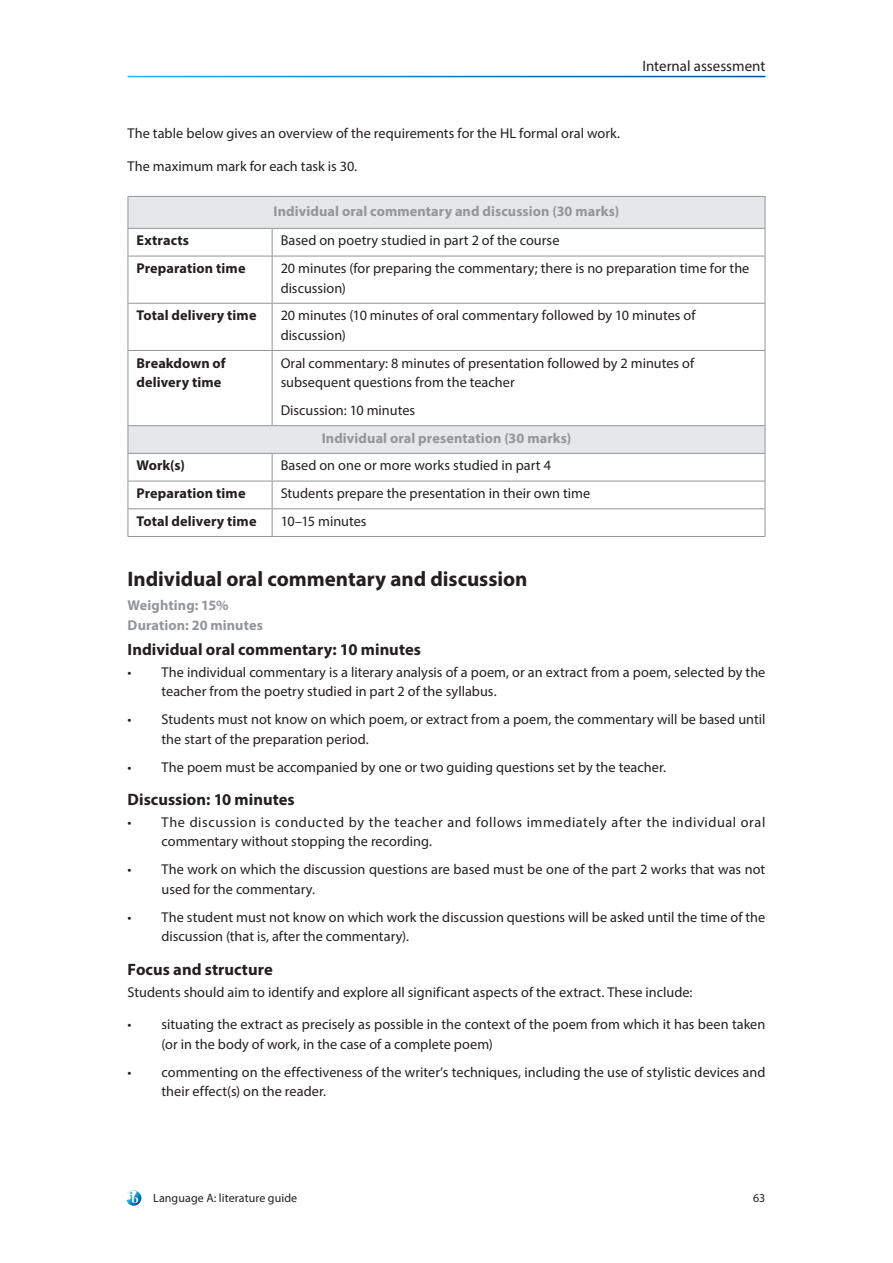
<style>
.page{position:relative;width:893px;height:1263px;background:#fff}
.page>*{position:absolute;margin:0;border:0;box-sizing:border-box;transform-origin:0 0}
.t1{font:700 21px "Myriad Pro";letter-spacing:-.005em;color:#231f20}
.t2{font:700 16.5px "Myriad Pro";color:#231f20}
.t3{font:15px "Myriad Pro";color:#231f20}
.t4{font:14.25px/19.5px "Myriad Pro";letter-spacing:.005em;color:#231f20}
.t5{font:14.25px/19.5px "Myriad Pro";letter-spacing:.035em;color:#231f20}
.t6{font:700 14.25px/19.5px "Myriad Pro";letter-spacing:.005em;color:#939598}
.t7{font:700 14.25px/19.5px "Myriad Pro";letter-spacing:.01em;color:#231f20}
.t8{font:12px "Myriad Pro";letter-spacing:.005em;color:#231f20}
</style>
<div class="page">
<svg style="left:126px;top:1190px;width:15px;height:16px"></svg>
<svg style="left:129px;top:197px;width:636px;height:256px"></svg>
<hr style="left:128px;top:196px;width:144px;height:1px;background:#939598">
<hr style="left:128px;top:197px;width:1px;height:31px;background:#939598">
<hr style="left:272px;top:196px;width:493px;height:1px;background:#939598">
<hr style="left:765px;top:197px;width:1px;height:31px;background:#939598">
<hr style="left:128px;top:228px;width:144px;height:1px;background:#939598">
<svg style="left:128px;top:229px;width:1px;height:27px"></svg>
<hr style="left:272px;top:228px;width:493px;height:1px;background:#939598">
<svg style="left:272px;top:229px;width:1px;height:27px"></svg>
<svg style="left:765px;top:229px;width:1px;height:27px"></svg>
<hr style="left:128px;top:256px;width:144px;height:1px;background:#939598">
<hr style="left:128px;top:256px;width:1px;height:47px;background:#939598">
<hr style="left:272px;top:256px;width:493px;height:1px;background:#939598">
<hr style="left:272px;top:256px;width:1px;height:47px;background:#939598">
<hr style="left:765px;top:256px;width:1px;height:47px;background:#939598">
<hr style="left:128px;top:303px;width:144px;height:1px;background:#939598">
<hr style="left:128px;top:304px;width:1px;height:46px;background:#939598">
<hr style="left:272px;top:303px;width:493px;height:1px;background:#939598">
<hr style="left:272px;top:304px;width:1px;height:46px;background:#939598">
<hr style="left:765px;top:304px;width:1px;height:46px;background:#939598">
<hr style="left:128px;top:350px;width:144px;height:1px;background:#939598">
<hr style="left:128px;top:351px;width:1px;height:74px;background:#939598">
<hr style="left:272px;top:350px;width:493px;height:1px;background:#939598">
<hr style="left:272px;top:351px;width:1px;height:74px;background:#939598">
<hr style="left:765px;top:351px;width:1px;height:74px;background:#939598">
<hr style="left:128px;top:425px;width:144px;height:1px;background:#939598">
<hr style="left:272px;top:425px;width:493px;height:1px;background:#939598">
<hr style="left:128px;top:453px;width:144px;height:1px;background:#939598">
<hr style="left:272px;top:453px;width:493px;height:1px;background:#939598">
<hr style="left:128px;top:481px;width:144px;height:1px;background:#939598">
<hr style="left:272px;top:481px;width:493px;height:1px;background:#939598">
<hr style="left:128px;top:508px;width:144px;height:1px;background:#939598">
<svg style="left:128px;top:426px;width:1px;height:110px"></svg>
<hr style="left:272px;top:508px;width:493px;height:1px;background:#939598">
<svg style="left:272px;top:454px;width:1px;height:82px"></svg>
<svg style="left:765px;top:426px;width:1px;height:110px"></svg>
<hr style="left:128px;top:536px;width:144px;height:1px;background:#939598">
<hr style="left:272px;top:536px;width:493px;height:1px;background:#939598">
<p class="t3" style="left:642px;top:57px;width:124px">Internal assessment</p>
<p class="t4" style="left:128px;top:123px;width:494px">The table below gives an overview of the requirements for the HL formal oral work.</p>
<p class="t4" style="left:128px;top:156px;width:231px">The maximum mark for each task is 30.</p>
<p class="t6" style="left:274px;top:201px;width:347px">Individual oral commentary and discussion (30 marks)</p>
<p class="t7" style="left:136px;top:230px;width:54px">Extracts</p>
<p class="t4" style="left:281px;top:231px;width:280px">Based on poetry studied in part 2 of the course</p>
<p class="t7" style="left:136px;top:258px;width:111px">Preparation time</p>
<p class="t4" style="left:281px;top:258px;width:470px">20 minutes (for preparing the commentary; there is no preparation time for the discussion)</p>
<p class="t7" style="left:136px;top:305px;width:122px">Total delivery time</p>
<p class="t4" style="left:281px;top:306px;width:416px">20 minutes (10 minutes of oral commentary followed by 10 minutes of discussion)</p>
<p class="t7" style="left:136px;top:352px;width:91px">Breakdown of delivery time</p>
<p class="t4" style="left:281px;top:353px;width:415px">Oral commentary: 8 minutes of presentation followed by 2 minutes of subsequent questions from the teacher</p>
<p class="t4" style="left:281px;top:400px;width:136px">Discussion: 10 minutes</p>
<p class="t6" style="left:322px;top:428px;width:251px">Individual oral presentation (30 marks)</p>
<p class="t7" style="left:136px;top:455px;width:50px">Work(s)</p>
<p class="t4" style="left:281px;top:456px;width:272px">Based on one or more works studied in part 4</p>
<p class="t7" style="left:136px;top:483px;width:111px">Preparation time</p>
<p class="t4" style="left:281px;top:483px;width:311px">Students prepare the presentation in their own time</p>
<p class="t7" style="left:136px;top:511px;width:122px">Total delivery time</p>
<p class="t4" style="left:281px;top:511px;width:87px">10–15 minutes</p>
<h1 class="t1" style="left:128px;top:566px;width:401px">Individual oral commentary and discussion</h1>
<p class="t6" style="left:128px;top:595px;width:137px">Weighting: 15%<br>Duration: 20 minutes</p>
<p class="t2" style="left:128px;top:638px;width:295px">Individual oral commentary: 10 minutes</p>
<p class="t4" style="left:162px;top:662px;width:605px;text-indent:-34px">• The individual commentary is a literary analysis of a poem, or an extract from a poem, selected by the teacher from the poetry studied in part 2 of the syllabus.</p>
<p class="t4" style="left:162px;top:709px;width:605px;text-indent:-34px">• Students must not know on which poem, or extract from a poem, the commentary will be based until the start of the preparation period.</p>
<p class="t4" style="left:128px;top:757px;width:540px">• The poem must be accompanied by one or two guiding questions set by the teacher.</p>
<p class="t2" style="left:128px;top:789px;width:169px">Discussion: 10 minutes</p>
<p class="t5" style="left:162px;top:812px;width:605px;text-indent:-34px">• The discussion is conducted by the teacher and follows immediately after the individual oral commentary without stopping the recording.</p>
<p class="t4" style="left:162px;top:860px;width:605px;text-indent:-34px">• The work on which the discussion questions are based must be one of the part 2 works that was not used for the commentary.</p>
<p class="t4" style="left:162px;top:907px;width:605px;text-indent:-34px">• The student must not know on which work the discussion questions will be asked until the time of the discussion (that is, after the commentary).</p>
<p class="t2" style="left:128px;top:959px;width:147px">Focus and structure</p>
<p class="t4" style="left:128px;top:982px;width:566px">Students should aim to identify and explore all significant aspects of the extract. These include:</p>
<p class="t4" style="left:162px;top:1014px;width:605px;text-indent:-34px">• situating the extract as precisely as possible in the context of the poem from which it has been taken (or in the body of work, in the case of a complete poem)</p>
<p class="t4" style="left:162px;top:1062px;width:605px;text-indent:-34px">• commenting on the effectiveness of the writer’s techniques, including the use of stylistic devices and their effect(s) on the reader.</p>
<p class="t8" style="left:153px;top:1190px;width:146px">Language A: literature guide</p>
<p class="t8" style="left:753px;top:1190px;width:14px">63</p>
</div>
